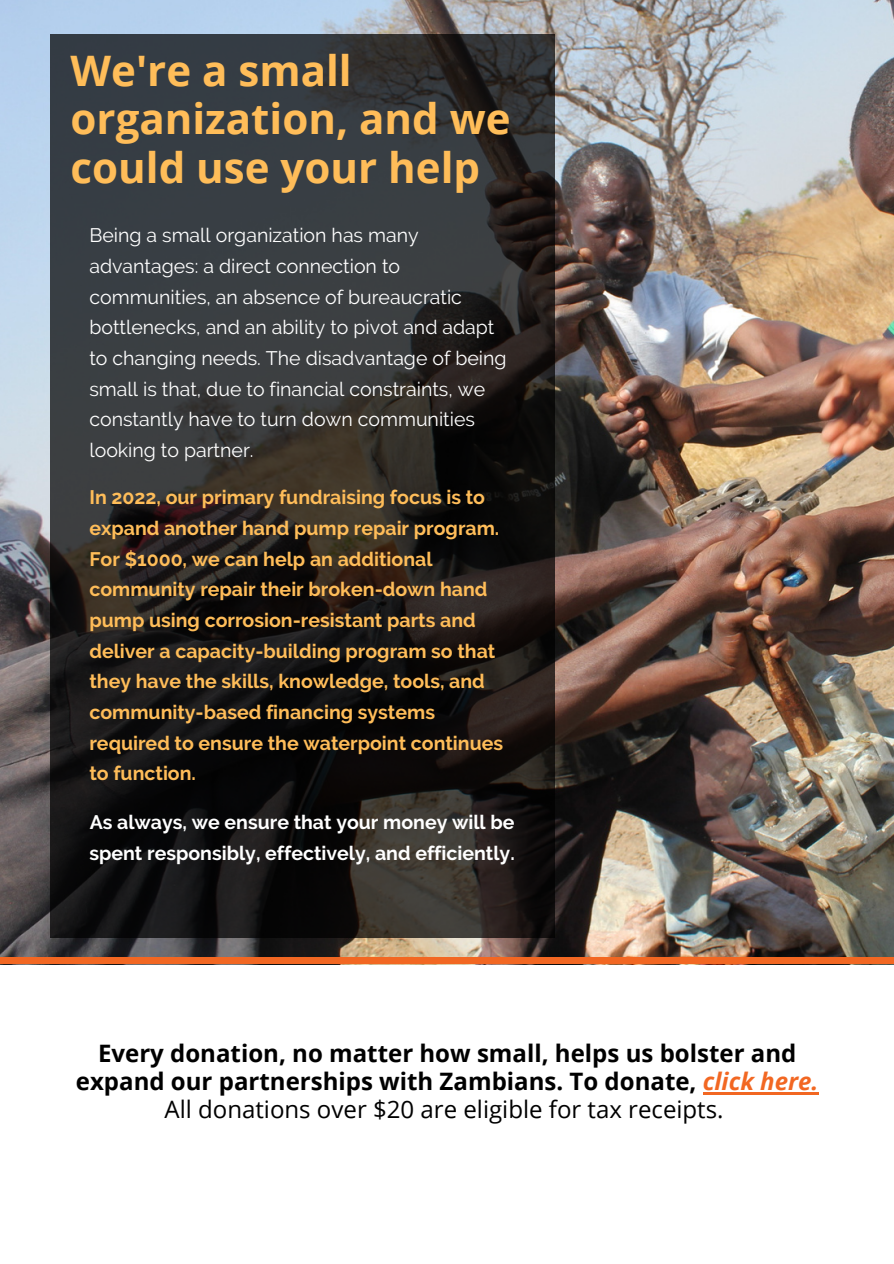
<style>
.page{position:relative;width:894px;height:1264px;background:#fff}
.page>*{position:absolute;margin:0;border:0;box-sizing:border-box;transform-origin:0 0}
.t1{font:700 42px/48.4px "Open Sans";color:#ffbd59}
.t2{font:700 24px/28.2px "Open Sans";color:#000;text-align:center}
.t3{font:700 19.5px/30.6px "Raleway";color:#ffbd59}
.t4{font:19.5px/30.6px "Raleway";color:#fff}
.t5{font:700 19.5px/30.6px "Raleway";color:#fff}
.s1{font-style:italic;color:#f26722}
.s2{font-weight:400}
</style>
<div class="page">
<img style="left:0;top:0;width:893px;height:964px">
<svg style="left:50px;top:34px;width:504px;height:903px;background:#272627"></svg>
<div style="left:0;top:957px;width:893px;height:6px;background:#f26722"></div>
<hr style="left:702px;top:1092px;width:116px;height:2px;background:#f26722">
<p class="t1" style="left:70px;top:45px;width:441px">We're a small organization, and we could use your help</p>
<p class="t4" style="left:89px;top:220px;width:418px">Being a small organization has many advantages: a direct connection to communities, an absence of bureaucratic bottlenecks, and an ability to pivot and adapt to changing needs. The disadvantage of being small is that, due to financial constraints, we constantly have to turn down communities looking to partner.</p>
<p class="t3" style="left:89px;top:482px;width:415px">In 2022, our primary fundraising focus is to expand another hand pump repair program.<br>For $1000, we can help an additional community repair their broken-down hand pump using corrosion-resistant parts and deliver a capacity-building program so that they have the skills, knowledge, tools, and community-based financing systems required to ensure the waterpoint continues to function.</p>
<p class="t5" style="left:89px;top:807px;width:426px">As always, we ensure that your money will be spent responsibly, effectively, and efficiently.</p>
<p class="t2" style="left:76px;top:1038px;width:743px">Every donation, no matter how small, helps us bolster and expand our partnerships with Zambians. To donate, <span class="s1">click here.<br></span><span class="s2">All donations over $20 are eligible for tax receipts.</span></p>
</div>
